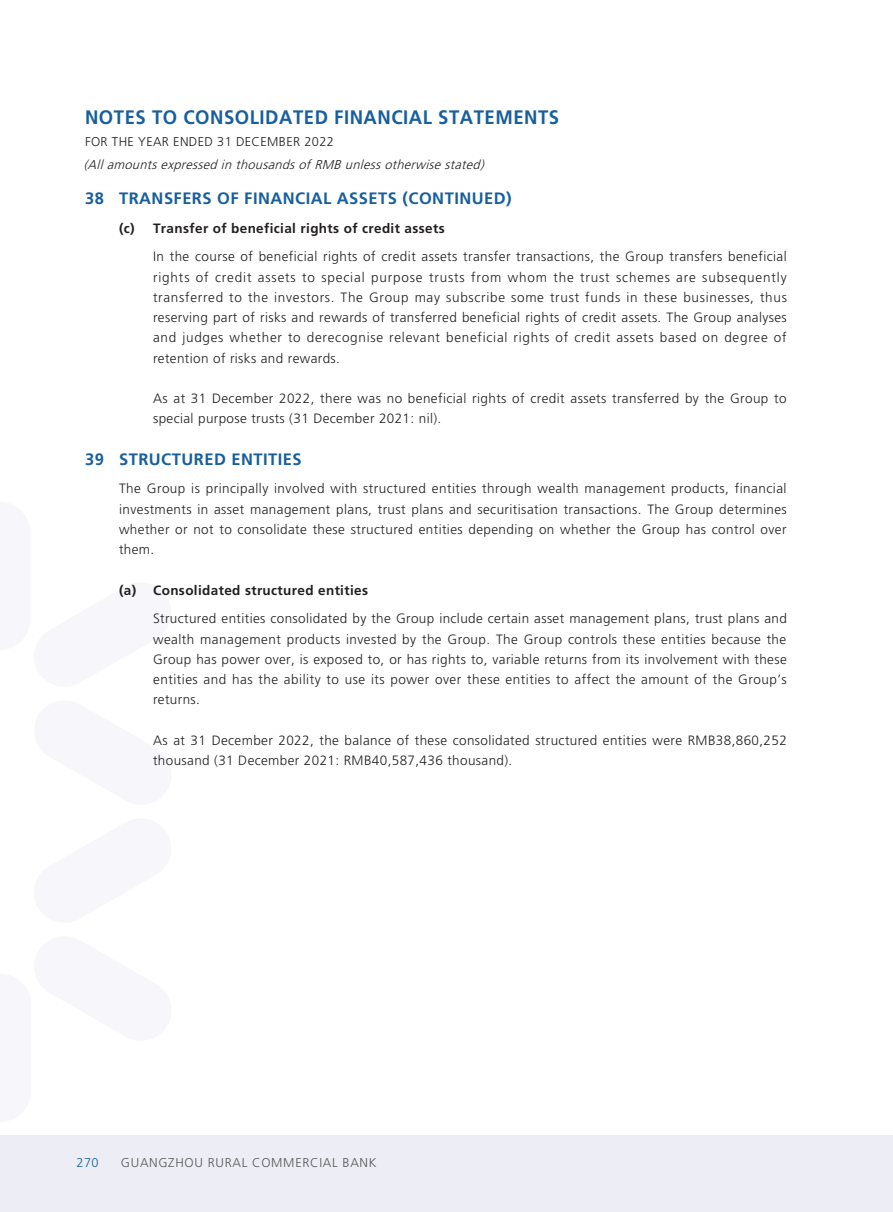
<style>
.page{position:relative;width:893px;height:1212px;background:#fff}
.page>*{position:absolute;margin:0;border:0;box-sizing:border-box;transform-origin:0 0}
.t1{font:700 19.5px "Frutiger LT Std";letter-spacing:.03em;color:#175f9d;scale:.95 1}
.t2{font:700 16.5px "Frutiger LT Std";letter-spacing:.03em;color:#175f9d}
.t3{font:300 13.5px/20.2px "Frutiger LT Std";letter-spacing:.03em;color:#231f20;text-align:justify}
.t4{font:700 13.5px "Frutiger LT Std";letter-spacing:.03em;color:#231f20}
.t5{font:italic 300 12.75px "Frutiger LT Std";color:#231f20}
.t6{font:300 12.75px "Frutiger LT Std";letter-spacing:.03em;color:#231f20}
.t7{font:300 12.75px "Frutiger LT Std";letter-spacing:.055em;color:#57585a}
.t8{font:300 12.75px "Frutiger LT Std";color:#175f9d}
</style>
<div class="page">
<div style="left:0;top:1135px;width:893px;height:77px;background:#ededf5"></div>
<h1 class="t1" style="left:85px;top:105px;width:501px">NOTES TO CONSOLIDATED FINANCIAL STATEMENTS</h1>
<p class="t6" style="left:85px;top:135px;width:250px">FOR THE YEAR ENDED 31 DECEMBER 2022</p>
<p class="t5" style="left:84px;top:157px;width:405px">(Allamountsexpressed in thousandsofRMB unlessotherwise stated)</p>
<p class="t2" style="left:85px;top:188px;width:428px">38 TRANSFERS OF FINANCIAL ASSETS (CONTINUED)</p>
<p class="t4" style="left:119px;top:220px;width:327px">(c) Transfer of beneficial rights of credit assets</p>
<p class="t3" style="left:153px;top:247px;width:635px">In the course of beneficial rights of credit assets transfer transactions, the Group transfers beneficial rights of credit assets to special purpose trusts from whom the trust schemes are subsequently transferred to the investors. The Group may subscribe some trust funds in these businesses, thus reserving part of risks and rewards of transferred beneficial rights of credit assets. The Group analyses and judges whether to derecognise relevant beneficial rights of credit assets based on degree of retention of risks and rewards.</p>
<p class="t3" style="left:153px;top:388px;width:635px">As at 31 December 2022, there was no beneficial rights of credit assets transferred by the Group to special purpose trusts (31 December 2021: nil).</p>
<p class="t2" style="left:85px;top:449px;width:218px">39 STRUCTURED ENTITIES</p>
<p class="t3" style="left:119px;top:479px;width:669px">The Group is principally involved with structured entities through wealth management products, financial investments in asset management plans, trust plans and securitisation transactions. The Group determines whether or not to consolidate these structured entities depending on whether the Group has control over them.</p>
<p class="t4" style="left:119px;top:582px;width:251px">(a) Consolidated structured entities</p>
<p class="t3" style="left:153px;top:609px;width:635px">Structured entities consolidated by the Group include certain asset management plans, trust plans and wealth management products invested by the Group. The Group controls these entities because the Group has power over, is exposed to, or has rights to, variable returns from its involvement with these entities and has the ability to use its power over these entities to affect the amount of the Group’s returns.</p>
<p class="t3" style="left:153px;top:730px;width:635px">As at 31 December 2022, the balance of these consolidated structured entities were RMB38,860,252 thousand (31 December 2021: RMB40,587,436 thousand).</p>
<p class="t8" style="left:77px;top:1156px;width:23px">270</p>
<p class="t7" style="left:121px;top:1156px;width:257px">GUANGZHOU RURAL COMMERCIAL BANK</p>
</div>
